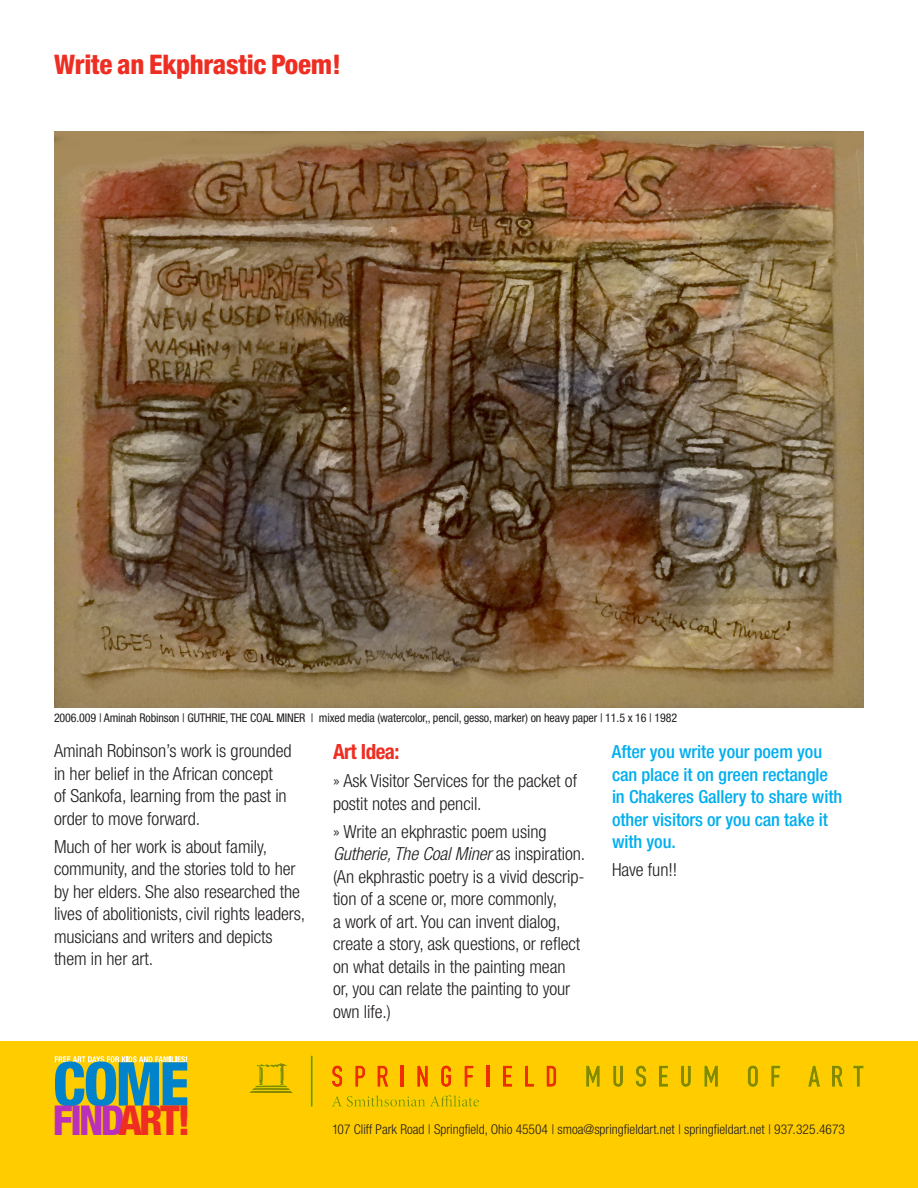
<style>
.page{position:relative;width:918px;height:1188px;background:#fff}
.page>*{position:absolute;margin:0;border:0;box-sizing:border-box;transform-origin:0 0}
.t1{font:800 condensed 41.25px "Helvetica Neue";letter-spacing:-.07em;color:#bb30b9}
.t2{font:800 condensed 27px "Helvetica Neue";letter-spacing:-.01em;color:#ee2e22}
.t3{font:700 condensed 21px "Helvetica Neue";letter-spacing:-.025em;color:#ee2e22}
.t4{font:300 condensed 18px/22.5px "Helvetica Neue";letter-spacing:-.005em;color:#231f20}
.t5{font:500 condensed 18px/22.5px "Helvetica Neue";letter-spacing:-.005em;color:#00aeef}
.t6{font:300 condensed 13.5px "Helvetica Neue";color:#231f20}
.t7{font:condensed 12px "Helvetica Neue";letter-spacing:-.01em;color:#231f20}
.s1{font-style:italic}
.s2{color:#ee2e22}
</style>
<div class="page">
<img style="left:54px;top:132px;width:810px;height:575px">
<div style="left:0;top:1041px;width:918px;height:147px;background:#fc0"></div>
<svg style="left:55px;top:1056px;width:132px;height:50px"></svg>
<svg style="left:332px;top:1065px;width:10px;height:22px"></svg>
<svg style="left:355px;top:1066px;width:10px;height:21px"></svg>
<svg style="left:377px;top:1066px;width:11px;height:21px"></svg>
<hr style="left:401px;top:1066px;width:3px;height:21px;background:#ee2e22">
<svg style="left:417px;top:1066px;width:11px;height:21px"></svg>
<svg style="left:441px;top:1065px;width:10px;height:22px"></svg>
<svg style="left:465px;top:1066px;width:8px;height:21px"></svg>
<hr style="left:486px;top:1066px;width:3px;height:21px;background:#ee2e22">
<svg style="left:503px;top:1066px;width:9px;height:21px"></svg>
<svg style="left:525px;top:1066px;width:9px;height:21px"></svg>
<svg style="left:547px;top:1066px;width:9px;height:21px"></svg>
<svg style="left:586px;top:1066px;width:14px;height:21px"></svg>
<svg style="left:613px;top:1066px;width:10px;height:21px"></svg>
<svg style="left:636px;top:1065px;width:10px;height:22px"></svg>
<svg style="left:659px;top:1066px;width:9px;height:21px"></svg>
<svg style="left:681px;top:1066px;width:10px;height:21px"></svg>
<svg style="left:704px;top:1066px;width:14px;height:21px"></svg>
<svg style="left:748px;top:1065px;width:10px;height:22px"></svg>
<svg style="left:771px;top:1066px;width:9px;height:21px"></svg>
<svg style="left:808px;top:1066px;width:12px;height:21px"></svg>
<svg style="left:832px;top:1066px;width:11px;height:21px"></svg>
<svg style="left:853px;top:1066px;width:10px;height:21px"></svg>
<hr style="left:311px;top:1056px;width:2px;height:51px;background:#87888b">
<svg style="left:249px;top:1063px;width:44px;height:30px"></svg>
<svg style="left:332px;top:1095px;width:147px;height:12px"></svg>
<h2 class="t2" style="left:54px;top:47px;width:289px">Write an Ekphrastic Poem!</h2>
<p class="t7" style="left:54px;top:711px;width:625px">2006.009 | Aminah Robinson | GUTHRIE, THE COAL MINER | mixed media (watercolor,, pencil, gesso, marker) on heavy paper | 11.5 x 16 | 1982</p>
<p class="t3" style="left:333px;top:739px;width:68px">Art Idea:</p>
<p class="t4" style="left:333px;top:769px;width:246px">» Ask Visitor Services for the packet of postit notes and pencil.</p>
<p class="t4" style="left:333px;top:820px;width:254px">» Write an ekphrastic poem using <span class="s1">Gutherie, The Coal Miner</span> as inspiration. (An ekphrastic poetry is a vivid descrip&shy;tion of a scene or, more commonly,<br>a work of art. You can invent dialog, create a story, ask questions, or reflect on what details in the painting mean or, you can relate the painting to your own life.)</p>
<p class="t4" style="left:54px;top:740px;width:239px">Aminah Robinson’s work is grounded in her belief in the African concept<br>of Sankofa, learning from the past in order to move forward.</p>
<p class="t4" style="left:54px;top:835px;width:253px">Much of her work is about family, community, and the stories told to her by her elders. She also researched the lives of abolitionists, civil rights leaders, musicians and writers and depicts them in her art.</p>
<p class="t5" style="left:612px;top:740px;width:232px">After you write your poem you can place it on green rectangle in Chakeres Gallery to share with other visitors or you can take it with you.</p>
<p class="t4" style="left:612px;top:858px;width:67px">Have fun!!</p>
<h1 class="t1" style="left:53px;top:1095px;width:140px">FIND<span class="s2">ART!</span></h1>
<p class="t6" style="left:332px;top:1122px;width:514px">107 Cliff Park Road | Springfield, Ohio 45504 | smoa@springfieldart.net | springfieldart.net | 937.325.4673</p>
</div>
